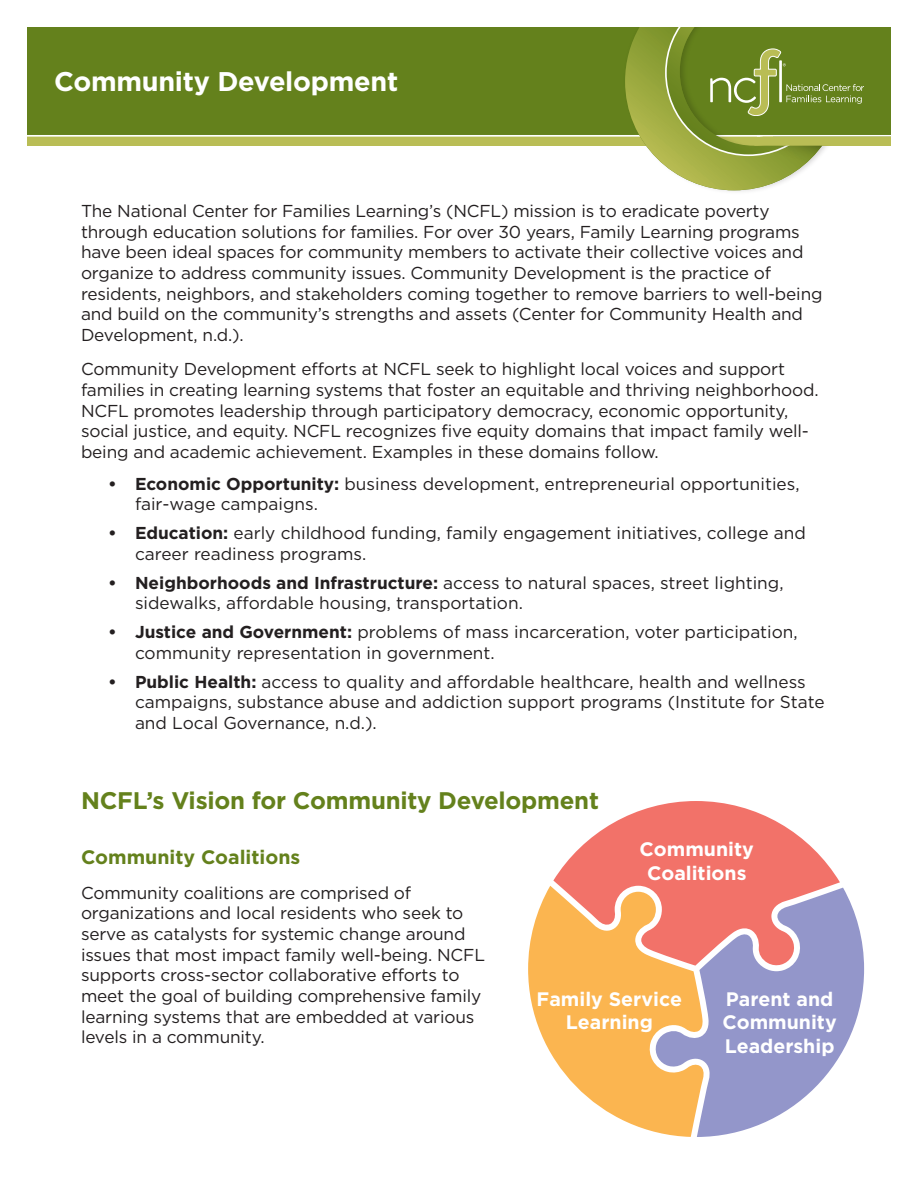
<style>
.page{position:relative;width:918px;height:1188px;background:#fff}
.page>*{position:absolute;margin:0;border:0;box-sizing:border-box;transform-origin:0 0}
.Body{font:700 27px "Gotham";letter-spacing:-.01em;color:#fff}
.Subhead{font:700 24px "Gotham";letter-spacing:-.01em;color:#64811c}
.t1{font:700 19.5px/23.4px "Gotham";color:#fff;text-align:center}
.Body-2{font:700 19.5px "Gotham";color:#64811c}
.Body-3{font:17.25px/20.7px "Gotham";letter-spacing:-.01em;color:#231f20}
.s1{font-weight:700}
</style>
<div class="page">
<div style="left:27px;top:27px;width:864px;height:51px;background:#64811c"></div>
<div style="left:27px;top:47px;width:864px;height:94px;background:#64811c"></div>
<div style="left:27px;top:137px;width:864px;height:9px;background:#b9bd55"></div>
<hr style="left:27px;top:135px;width:733px;height:2px;background:#fff">
<svg style="left:625px;top:27px;width:266px;height:163px"></svg>
<svg style="left:704px;top:888px;width:160px;height:249px;fill:#9396ca"></svg>
<svg style="left:553px;top:801px;width:287px;height:165px;fill:#f27269"></svg>
<svg style="left:528px;top:886px;width:176px;height:251px;fill:#fbb550"></svg>
<p class="Body" style="left:54px;top:63px;width:346px">Community Development</p>
<p class="Body-3" style="left:81px;top:200px;width:743px">The National Center for Families Learning’s (NCFL) mission is to eradicate poverty through education solutions for families. For over 30 years, Family Learning programs have been ideal spaces for community members to activate their collective voices and organize to address community issues. Community Development is the practice of residents, neighbors, and stakeholders coming together to remove barriers to well-being and build on the community’s strengths and assets (Center for Community Health and Development, n.d.).</p>
<p class="Body-3" style="left:81px;top:358px;width:739px">Community Development efforts at NCFL seek to highlight local voices and support families in creating learning systems that foster an equitable and thriving neighborhood.<br>NCFL promotes leadership through participatory democracy, economic opportunity, social justice, and equity. NCFL recognizes five equity domains that impact family well&shy;being and academic achievement. Examples in these domains follow.</p>
<p class="Body-3" style="left:135px;top:473px;width:666px;text-indent:-27px"><span class="s1">• Economic Opportunity:</span> business development, entrepreneurial opportunities, fair-wage campaigns.</p>
<p class="Body-3" style="left:135px;top:522px;width:672px;text-indent:-27px"><span class="s1">• Education:</span> early childhood funding, family engagement initiatives, college and career readiness programs.</p>
<p class="Body-3" style="left:135px;top:572px;width:650px;text-indent:-27px"><span class="s1">• Neighborhoods and Infrastructure:</span> access to natural spaces, street lighting, sidewalks, affordable housing, transportation.</p>
<p class="Body-3" style="left:135px;top:621px;width:664px;text-indent:-27px"><span class="s1">• Justice and Government:</span> problems of mass incarceration, voter participation, community representation in government.</p>
<p class="Body-3" style="left:135px;top:671px;width:691px;text-indent:-27px"><span class="s1">• Public Health:</span> access to quality and affordable healthcare, health and wellness campaigns, substance abuse and addiction support programs (Institute for State and Local Governance, n.d.).</p>
<p class="Subhead" style="left:81px;top:785px;width:519px">NCFL’s Vision for Community Development</p>
<p class="Body-2" style="left:81px;top:845px;width:221px">Community Coalitions</p>
<p class="Body-3" style="left:81px;top:882px;width:406px">Community coalitions are comprised of organizations and local residents who seek to serve as catalysts for systemic change around issues that most impact family well-being. NCFL supports cross-sector collaborative efforts to meet the goal of building comprehensive family learning systems that are embedded at various levels in a community.</p>
<p class="t1" style="left:640px;top:837px;width:116px">Community<br>Coalitions</p>
<p class="t1" style="left:537px;top:987px;width:147px">Family Service<br>Learning</p>
<p class="t1" style="left:722px;top:987px;width:116px;text-align:left">Parent and<br>Community<br>Leadership</p>
</div>
